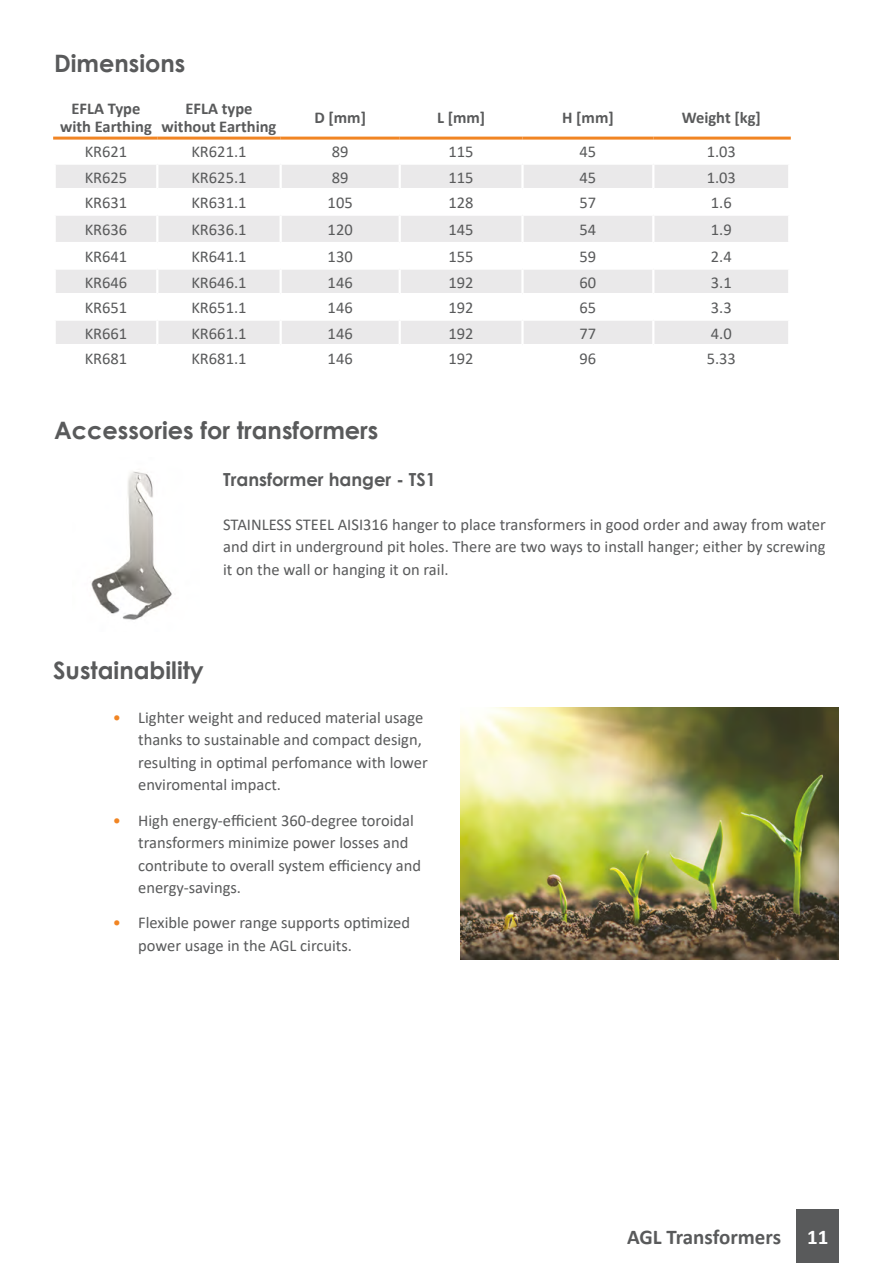
<style>
.page{position:relative;width:893px;height:1263px;background:#fff}
.page>*{position:absolute;margin:0;border:0;box-sizing:border-box;transform-origin:0 0}
.t1{font:700 24px "Century Gothic";color:#595a5b}
.t2{font:700 21px "Calibri";color:#595a5b}
.t3{font:700 18px "Century Gothic";color:#595a5b}
.t4{font:16.5px/22.5px "Calibri";color:#595a5b}
.t5{font:700 16.5px/18px "Calibri";color:#595a5b;text-align:center}
.s1{color:#f18523}
.s2{color:#fff}
</style>
<div class="page">
<div style="left:796px;top:1209px;width:43px;height:54px;background:#595a5b"></div>
<svg style="left:56px;top:165px;width:732px;height:179px;fill:#eae9ea"></svg>
<hr style="left:156px;top:165px;width:2px;height:23px;background:#fff">
<hr style="left:280px;top:165px;width:2px;height:23px;background:#fff">
<hr style="left:399px;top:165px;width:2px;height:23px;background:#fff">
<hr style="left:521px;top:165px;width:3px;height:23px;background:#fff">
<hr style="left:652px;top:165px;width:2px;height:23px;background:#fff">
<hr style="left:156px;top:190px;width:2px;height:23px;background:#fff">
<hr style="left:280px;top:190px;width:2px;height:23px;background:#fff">
<hr style="left:399px;top:190px;width:2px;height:23px;background:#fff">
<hr style="left:521px;top:190px;width:3px;height:23px;background:#fff">
<hr style="left:652px;top:190px;width:2px;height:23px;background:#fff">
<hr style="left:156px;top:216px;width:2px;height:26px;background:#fff">
<hr style="left:280px;top:216px;width:2px;height:26px;background:#fff">
<hr style="left:399px;top:216px;width:2px;height:26px;background:#fff">
<hr style="left:521px;top:216px;width:3px;height:26px;background:#fff">
<hr style="left:652px;top:216px;width:2px;height:26px;background:#fff">
<hr style="left:156px;top:244px;width:2px;height:23px;background:#fff">
<hr style="left:280px;top:244px;width:2px;height:23px;background:#fff">
<hr style="left:399px;top:244px;width:2px;height:23px;background:#fff">
<hr style="left:521px;top:244px;width:3px;height:23px;background:#fff">
<hr style="left:652px;top:244px;width:2px;height:23px;background:#fff">
<hr style="left:156px;top:270px;width:2px;height:23px;background:#fff">
<hr style="left:280px;top:270px;width:2px;height:23px;background:#fff">
<hr style="left:399px;top:270px;width:2px;height:23px;background:#fff">
<hr style="left:521px;top:270px;width:3px;height:23px;background:#fff">
<hr style="left:652px;top:270px;width:2px;height:23px;background:#fff">
<hr style="left:156px;top:295px;width:2px;height:23px;background:#fff">
<hr style="left:280px;top:295px;width:2px;height:23px;background:#fff">
<hr style="left:399px;top:295px;width:2px;height:23px;background:#fff">
<hr style="left:521px;top:295px;width:3px;height:23px;background:#fff">
<hr style="left:652px;top:295px;width:2px;height:23px;background:#fff">
<hr style="left:156px;top:321px;width:2px;height:23px;background:#fff">
<hr style="left:280px;top:321px;width:2px;height:23px;background:#fff">
<hr style="left:399px;top:321px;width:2px;height:23px;background:#fff">
<hr style="left:521px;top:321px;width:3px;height:23px;background:#fff">
<hr style="left:652px;top:321px;width:2px;height:23px;background:#fff">
<hr style="left:54px;top:188px;width:103px;height:2px;background:#fff">
<hr style="left:157px;top:188px;width:124px;height:2px;background:#fff">
<hr style="left:281px;top:188px;width:119px;height:2px;background:#fff">
<hr style="left:400px;top:188px;width:122px;height:2px;background:#fff">
<hr style="left:522px;top:188px;width:131px;height:2px;background:#fff">
<hr style="left:653px;top:188px;width:137px;height:2px;background:#fff">
<hr style="left:54px;top:213px;width:103px;height:3px;background:#fff">
<hr style="left:157px;top:213px;width:124px;height:3px;background:#fff">
<hr style="left:281px;top:213px;width:119px;height:3px;background:#fff">
<hr style="left:400px;top:213px;width:122px;height:3px;background:#fff">
<hr style="left:522px;top:213px;width:131px;height:3px;background:#fff">
<hr style="left:653px;top:213px;width:137px;height:3px;background:#fff">
<hr style="left:54px;top:242px;width:103px;height:2px;background:#fff">
<hr style="left:157px;top:242px;width:124px;height:2px;background:#fff">
<hr style="left:281px;top:242px;width:119px;height:2px;background:#fff">
<hr style="left:400px;top:242px;width:122px;height:2px;background:#fff">
<hr style="left:522px;top:242px;width:131px;height:2px;background:#fff">
<hr style="left:653px;top:242px;width:137px;height:2px;background:#fff">
<hr style="left:54px;top:267px;width:103px;height:3px;background:#fff">
<hr style="left:157px;top:267px;width:124px;height:3px;background:#fff">
<hr style="left:281px;top:267px;width:119px;height:3px;background:#fff">
<hr style="left:400px;top:267px;width:122px;height:3px;background:#fff">
<hr style="left:522px;top:267px;width:131px;height:3px;background:#fff">
<hr style="left:653px;top:267px;width:137px;height:3px;background:#fff">
<hr style="left:54px;top:293px;width:103px;height:2px;background:#fff">
<hr style="left:157px;top:293px;width:124px;height:2px;background:#fff">
<hr style="left:281px;top:293px;width:119px;height:2px;background:#fff">
<hr style="left:400px;top:293px;width:122px;height:2px;background:#fff">
<hr style="left:522px;top:293px;width:131px;height:2px;background:#fff">
<hr style="left:653px;top:293px;width:137px;height:2px;background:#fff">
<hr style="left:54px;top:318px;width:103px;height:3px;background:#fff">
<hr style="left:157px;top:318px;width:124px;height:3px;background:#fff">
<hr style="left:281px;top:318px;width:119px;height:3px;background:#fff">
<hr style="left:400px;top:318px;width:122px;height:3px;background:#fff">
<hr style="left:522px;top:318px;width:131px;height:3px;background:#fff">
<hr style="left:653px;top:318px;width:137px;height:3px;background:#fff">
<hr style="left:53px;top:137px;width:104px;height:3px;background:#f18523">
<hr style="left:157px;top:137px;width:124px;height:3px;background:#f18523">
<hr style="left:281px;top:137px;width:119px;height:3px;background:#f18523">
<hr style="left:400px;top:137px;width:122px;height:3px;background:#f18523">
<hr style="left:522px;top:137px;width:131px;height:3px;background:#f18523">
<hr style="left:653px;top:137px;width:138px;height:3px;background:#f18523">
<img style="left:91px;top:471px;width:81px;height:149px">
<img style="left:460px;top:707px;width:379px;height:252px">
<h1 class="t1" style="left:54px;top:45px;width:133px">Dimensions</h1>
<p class="t5" style="left:60px;top:99px;width:93px">EFLA Type with Earthing</p>
<p class="t5" style="left:162px;top:99px;width:116px">EFLA type without Earthing</p>
<p class="t5" style="left:314px;top:108px;width:53px">D [mm]</p>
<p class="t5" style="left:437px;top:108px;width:50px">L [mm]</p>
<p class="t5" style="left:562px;top:108px;width:53px">H [mm]</p>
<p class="t5" style="left:682px;top:108px;width:81px">Weight [kg]</p>
<p class="t4" style="left:85px;top:140px;width:44px">KR621</p>
<p class="t4" style="left:191px;top:140px;width:57px">KR621.1</p>
<p class="t4" style="left:332px;top:140px;width:18px">89</p>
<p class="t4" style="left:449px;top:140px;width:27px">115</p>
<p class="t4" style="left:580px;top:140px;width:18px">45</p>
<p class="t4" style="left:707px;top:140px;width:31px">1.03</p>
<p class="t4" style="left:85px;top:165px;width:44px">KR625</p>
<p class="t4" style="left:191px;top:165px;width:57px">KR625.1</p>
<p class="t4" style="left:332px;top:165px;width:18px">89</p>
<p class="t4" style="left:449px;top:165px;width:27px">115</p>
<p class="t4" style="left:580px;top:165px;width:18px">45</p>
<p class="t4" style="left:707px;top:165px;width:31px">1.03</p>
<p class="t4" style="left:85px;top:191px;width:44px">KR631</p>
<p class="t4" style="left:191px;top:191px;width:57px">KR631.1</p>
<p class="t4" style="left:328px;top:191px;width:27px">105</p>
<p class="t4" style="left:449px;top:191px;width:27px">128</p>
<p class="t4" style="left:580px;top:191px;width:18px">57</p>
<p class="t4" style="left:711px;top:191px;width:22px">1.6</p>
<p class="t4" style="left:85px;top:218px;width:44px">KR636</p>
<p class="t4" style="left:191px;top:218px;width:57px">KR636.1</p>
<p class="t4" style="left:328px;top:218px;width:27px">120</p>
<p class="t4" style="left:449px;top:218px;width:27px">145</p>
<p class="t4" style="left:580px;top:218px;width:18px">54</p>
<p class="t4" style="left:711px;top:218px;width:22px">1.9</p>
<p class="t4" style="left:85px;top:245px;width:44px">KR641</p>
<p class="t4" style="left:191px;top:245px;width:57px">KR641.1</p>
<p class="t4" style="left:328px;top:245px;width:27px">130</p>
<p class="t4" style="left:449px;top:245px;width:27px">155</p>
<p class="t4" style="left:580px;top:245px;width:18px">59</p>
<p class="t4" style="left:711px;top:245px;width:22px">2.4</p>
<p class="t4" style="left:85px;top:270px;width:44px">KR646</p>
<p class="t4" style="left:191px;top:270px;width:57px">KR646.1</p>
<p class="t4" style="left:328px;top:270px;width:27px">146</p>
<p class="t4" style="left:449px;top:270px;width:27px">192</p>
<p class="t4" style="left:580px;top:270px;width:18px">60</p>
<p class="t4" style="left:711px;top:270px;width:22px">3.1</p>
<p class="t4" style="left:85px;top:296px;width:44px">KR651</p>
<p class="t4" style="left:191px;top:296px;width:57px">KR651.1</p>
<p class="t4" style="left:328px;top:296px;width:27px">146</p>
<p class="t4" style="left:449px;top:296px;width:27px">192</p>
<p class="t4" style="left:580px;top:296px;width:18px">65</p>
<p class="t4" style="left:711px;top:296px;width:22px">3.3</p>
<p class="t4" style="left:85px;top:321px;width:44px">KR661</p>
<p class="t4" style="left:191px;top:321px;width:57px">KR661.1</p>
<p class="t4" style="left:328px;top:321px;width:27px">146</p>
<p class="t4" style="left:449px;top:321px;width:27px">192</p>
<p class="t4" style="left:580px;top:321px;width:18px">77</p>
<p class="t4" style="left:711px;top:321px;width:22px">4.0</p>
<p class="t4" style="left:85px;top:347px;width:44px">KR681</p>
<p class="t4" style="left:191px;top:347px;width:57px">KR681.1</p>
<p class="t4" style="left:328px;top:347px;width:27px">146</p>
<p class="t4" style="left:449px;top:347px;width:27px">192</p>
<p class="t4" style="left:580px;top:347px;width:18px">96</p>
<p class="t4" style="left:707px;top:347px;width:31px">5.33</p>
<h1 class="t1" style="left:54px;top:412px;width:326px">Accessories for transformers</h1>
<p class="t3" style="left:223px;top:466px;width:214px">Transformer hanger - TS1</p>
<p class="t4" style="left:223px;top:513px;width:604px;text-align:justify">STAINLESS STEEL AISI316 hanger to place transformers in good order and away from water and dirt in underground pit holes. There are two ways to install hanger; either by screwing it on the wall or hanging it on rail.</p>
<h1 class="t1" style="left:53px;top:652px;width:152px">Sustainability</h1>
<p class="t4" style="left:138px;top:706px;width:291px;text-indent:-25px"><span class="s1">•</span> Lighter weight and reduced material usage thanks to sustainable and compact design, resulting in optimal perfomance with lower enviromental impact.</p>
<p class="t4" style="left:138px;top:808px;width:284px;text-indent:-25px"><span class="s1">•</span> High energy-efficient 360-degree toroidal transformers minimize power losses and contribute to overall system efficiency and energy-savings.</p>
<p class="t4" style="left:138px;top:911px;width:273px;text-indent:-25px"><span class="s1">•</span> Flexible power range supports optimized power usage in the AGL circuits.</p>
<p class="t2" style="left:627px;top:1222px;width:203px">AGL Transformers <span class="s2">11</span></p>
</div>
